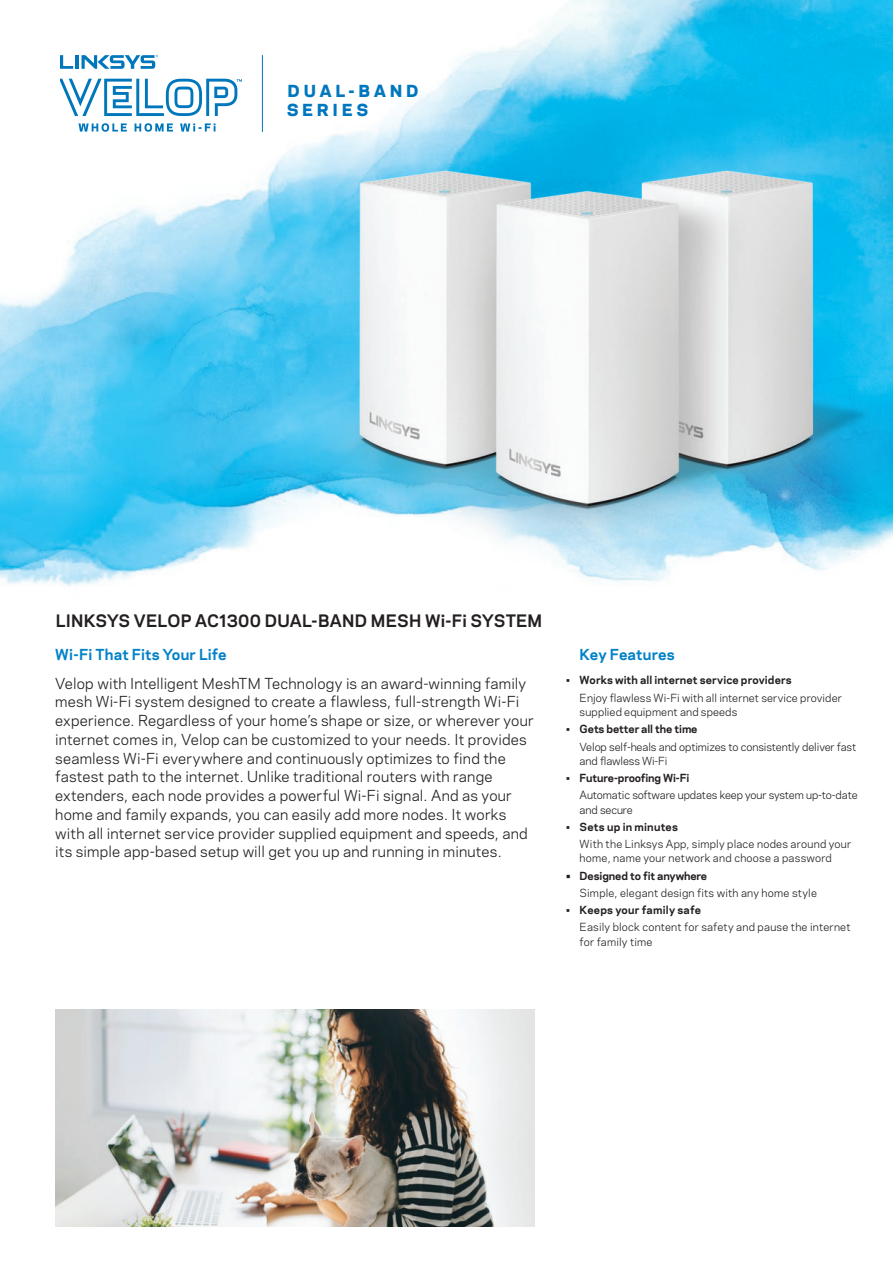
<style>
.page{position:relative;width:893px;height:1263px;background:#fff}
.page>*{position:absolute;margin:0;border:0;box-sizing:border-box;transform-origin:0 0}
.t1{font:700 16.2px "Galaxie Polaris";letter-spacing:.01em;color:#231f20}
.t2{font:800 15.6px/18.9px "Galaxie Polaris";letter-spacing:.275em;color:#0077bd}
.t3{font:14.25px/18.8px "Galaxie Polaris";letter-spacing:.015em;color:#231f20}
.t4{font:700 14.25px "Galaxie Polaris";letter-spacing:.01em;color:#0082c8}
.t5{font:10.5px/17.2px "Galaxie Polaris";letter-spacing:.01em;color:#231f20}
.t6{font:10.5px/17.2px "Galaxie Polaris";letter-spacing:-.01em;color:#231f20}
.t7{font:700 10.5px "Galaxie Polaris";letter-spacing:-.01em;color:#231f20}
.s1{font-weight:700}
</style>
<div class="page">
<img style="left:0;top:0;width:893px;height:586px">
<img style="left:233px;top:103px;width:656px;height:483px">
<img style="left:55px;top:1009px;width:479px;height:218px">
<svg style="left:60px;top:79px;width:182px;height:53px"></svg>
<hr style="left:75px;top:55px;width:4px;height:14px;background:#0077bd">
<svg style="left:60px;top:55px;width:13px;height:14px"></svg>
<svg style="left:82px;top:55px;width:76px;height:14px"></svg>
<hr style="left:262px;top:55px;width:1px;height:77px;background:#0077bd">
<p class="t2" style="left:287px;top:80px;width:133px">DUAL-BAND<br>SERIES</p>
<p class="t1" style="left:56px;top:609px;width:488px">LINKSYS VELOP AC1300 DUAL-BAND MESH Wi-Fi SYSTEM</p>
<p class="t4" style="left:55px;top:644px;width:173px">Wi-Fi That Fits Your Life</p>
<p class="t3" style="left:55px;top:673px;width:480px">Velop with Intelligent MeshTM Technology is an award-winning family mesh Wi-Fi system designed to create a flawless, full-strength Wi-Fi experience. Regardless of your home’s shape or size, or wherever your internet comes in, Velop can be customized to your needs. It provides seamless Wi-Fi everywhere and continuously optimizes to find the fastest path to the internet. Unlike traditional routers with range extenders, each node provides a powerful Wi-Fi signal. And as your home and family expands, you can easily add more nodes. It works with all internet service provider supplied equipment and speeds, and its simple app-based setup will get you up and running in minutes.</p>
<p class="t4" style="left:580px;top:644px;width:97px">Key Features</p>
<p class="t5" style="left:580px;top:671px;width:264px;text-indent:-14px">• <span class="s1">Works with all internet service providers<br></span>Enjoy flawless Wi-Fi with all internet service provider</p>
<p class="t5" style="left:580px;top:702px;width:159px">supplied equipment and speeds</p>
<p class="t6" style="left:580px;top:720px;width:278px;text-indent:-14px">• <span class="s1">Gets better all the time<br></span>Velop self-heals and optimizes to consistently deliver fast</p>
<p class="t6" style="left:580px;top:751px;width:89px">and flawless Wi-Fi</p>
<p class="t6" style="left:580px;top:769px;width:280px;text-indent:-14px">• <span class="s1">Future-proofing Wi-Fi<br></span>Automatic software updates keep your system up-to-date</p>
<p class="t6" style="left:580px;top:800px;width:55px">and secure</p>
<p class="t5" style="left:580px;top:818px;width:273px;text-indent:-14px">• <span class="s1">Sets up in minutes<br></span>With the Linksys App, simply place nodes around your</p>
<p class="t5" style="left:580px;top:849px;width:254px">home, name your network and choose a password</p>
<p class="t7" style="left:566px;top:868px;width:143px">• Designed to fit anywhere</p>
<p class="t5" style="left:580px;top:884px;width:239px">Simple, elegant design fits with any home style</p>
<p class="t5" style="left:580px;top:901px;width:272px;text-indent:-14px">• <span class="s1">Keeps your family safe<br></span>Easily block content for safety and pause the internet</p>
<p class="t5" style="left:580px;top:932px;width:74px">for family time</p>
</div>
